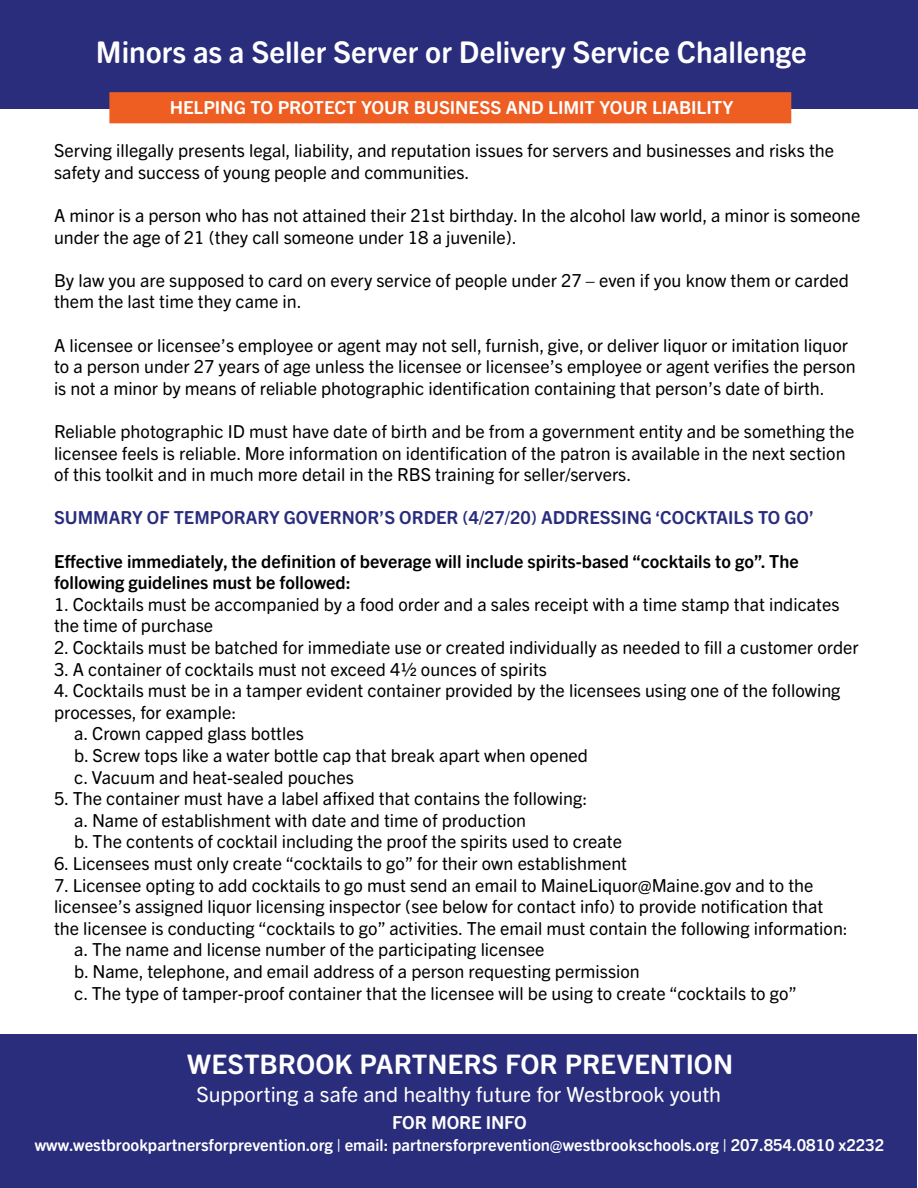
<style>
.page{position:relative;width:918px;height:1188px;background:#fff}
.page>*{position:absolute;margin:0;border:0;box-sizing:border-box;transform-origin:0 0}
.t1{font:700 30px "Trade Gothic Next SR Pro";color:#fff}
.t2{font:700 27px "Trade Gothic Next SR Pro";color:#fff}
.t3{font:21px "Trade Gothic Next SR Pro";letter-spacing:-.005em;color:#fff}
.t4{font:18px/21.6px "Trade Gothic Next SR Pro";color:#000}
.t5{font:700 18px/21.6px "Trade Gothic Next SR Pro";color:#000}
.t6{font:700 18px "Trade Gothic Next SR Pro";color:#2a2d7c}
.t7{font:700 18px "Trade Gothic Next SR Pro";letter-spacing:-.005em;color:#fff}
.t8{font:700 16.5px "Trade Gothic Next SR Pro";color:#fff}
</style>
<div class="page">
<div style="left:0;top:1035px;width:917px;height:153px;background:#2a2d7c"></div>
<div style="left:0;top:0;width:918px;height:109px;background:#2a2d7c"></div>
<div style="left:109px;top:92px;width:682px;height:31px;background:#ee5e23;border:2px solid #ee5e23"></div>
<h1 class="t1" style="left:96px;top:31px;width:712px">Minors as a Seller Server or Delivery Service Challenge</h1>
<p class="t7" style="left:170px;top:95px;width:565px">HELPING TO PROTECT YOUR BUSINESS AND LIMIT YOUR LIABILITY</p>
<p class="t4" style="left:54px;top:139px;width:782px">Serving illegally presents legal, liability, and reputation issues for servers and businesses and risks the safety and success of young people and communities.</p>
<p class="t4" style="left:54px;top:203px;width:808px">A minor is a person who has not attained their 21st birthday. In the alcohol law world, a minor is someone under the age of 21 (they call someone under 18 a juvenile).</p>
<p class="t4" style="left:54px;top:268px;width:797px">By law you are supposed to card on every service of people under 27 – even if you know them or carded them the last time they came in.</p>
<p class="t4" style="left:54px;top:333px;width:803px">A licensee or licensee’s employee or agent may not sell, furnish, give, or deliver liquor or imitation liquor to a person under 27 years of age unless the licensee or licensee’s employee or agent verifies the person is not a minor by means of reliable photographic identification containing that person’s date of birth.</p>
<p class="t4" style="left:54px;top:419px;width:802px">Reliable photographic ID must have date of birth and be from a government entity and be something the licensee feels is reliable. More information on identification of the patron is available in the next section of this toolkit and in much more detail in the RBS training for seller/servers.</p>
<p class="t6" style="left:54px;top:505px;width:762px">SUMMARY OF TEMPORARY GOVERNOR’S ORDER (4/27/20) ADDRESSING ‘COCKTAILS TO GO’</p>
<p class="t5" style="left:54px;top:549px;width:746px">Effective immediately, the definition of beverage will include spirits-based “cocktails to go”. The following guidelines must be followed:</p>
<p class="t4" style="left:54px;top:592px;width:787px">1. Cocktails must be accompanied by a food order and a sales receipt with a time stamp that indicates the time of purchase</p>
<p class="t4" style="left:54px;top:635px;width:806px">2. Cocktails must be batched for immediate use or created individually as needed to fill a customer order</p>
<p class="t4" style="left:54px;top:657px;width:495px">3. A container of cocktails must not exceed 4½ ounces of spirits</p>
<p class="t4" style="left:54px;top:679px;width:788px">4. Cocktails must be in a tamper evident container provided by the licensees using one of the following</p>
<p class="t4" style="left:54px;top:700px;width:184px">processes, for example:</p>
<p class="t4" style="left:74px;top:722px;width:231px">a. Crown capped glass bottles</p>
<p class="t4" style="left:74px;top:743px;width:515px">b. Screw tops like a water bottle cap that break apart when opened</p>
<p class="t4" style="left:74px;top:765px;width:281px">c. Vacuum and heat-sealed pouches</p>
<p class="t4" style="left:74px;top:787px;width:549px;text-indent:-20px">5. The container must have a label affixed that contains the following:<br>a. Name of establishment with date and time of production<br>b. The contents of cocktail including the proof the spirits used to create</p>
<p class="t4" style="left:54px;top:851px;width:575px">6. Licensees must only create “cocktails to go” for their own establishment</p>
<p class="t4" style="left:54px;top:873px;width:761px">7. Licensee opting to add cocktails to go must send an email to MaineLiquor@Maine.gov and to the</p>
<p class="t4" style="left:54px;top:895px;width:771px">licensee’s assigned liquor licensing inspector (see below for contact info) to provide notification that</p>
<p class="t4" style="left:54px;top:916px;width:796px">the licensee is conducting “cocktails to go” activities. The email must contain the following information:</p>
<p class="t4" style="left:74px;top:938px;width:472px">a. The name and license number of the participating licensee</p>
<p class="t4" style="left:74px;top:959px;width:567px">b. Name, telephone, and email address of a person requesting permission</p>
<p class="t4" style="left:74px;top:981px;width:724px">c. The type of tamper-proof container that the licensee will be using to create “cocktails to go”</p>
<h2 class="t2" style="left:187px;top:1045px;width:547px">WESTBROOK PARTNERS FOR PREVENTION</h2>
<p class="t3" style="left:196px;top:1080px;width:526px">Supporting a safe and healthy future for Westbrook youth</p>
<p class="t7" style="left:392px;top:1110px;width:136px">FOR MORE INFO</p>
<p class="t8" style="left:35px;top:1133px;width:851px">www.westbrookpartnersforprevention.org | email: partnersforprevention@westbrookschools.org | 207.854.0810 x2232</p>
</div>
